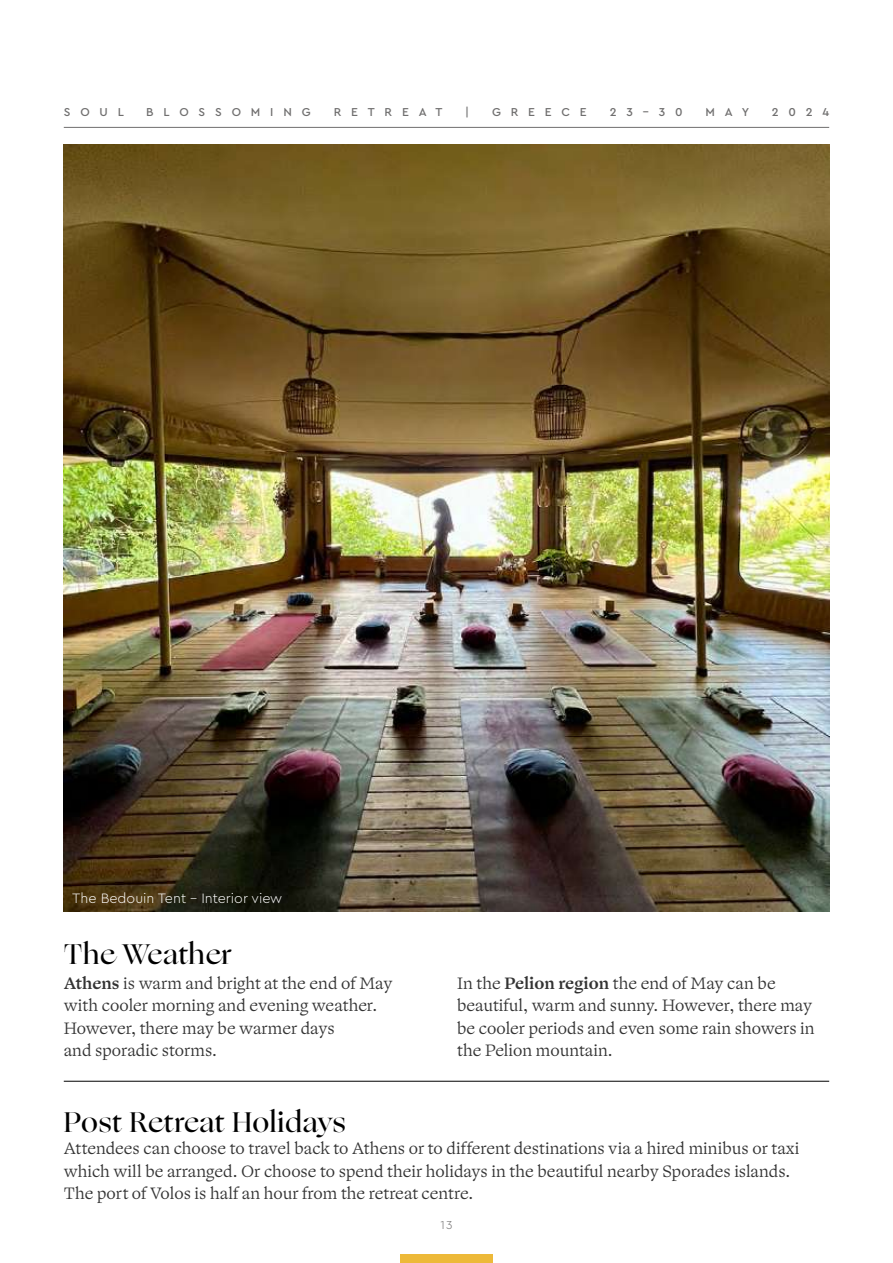
<style>
.page{position:relative;width:893px;height:1263px;background:#fff}
.page>*{position:absolute;margin:0;border:0;box-sizing:border-box;transform-origin:0 0}
.t1{font:500 28.5px "Ogg";letter-spacing:.02em;color:#000}
.t2{font:300 16.5px/22.5px "Ogg Text";color:#333}
.t3{font:300 14.25px "Cera Pro";color:#fff}
.t4{font:500 12px "Cera Pro";letter-spacing:.82em;color:#706f6f}
.t5{font:300 12px "Cera Pro";color:#706f6f}
.s1{font-weight:500}
</style>
<div class="page">
<div style="left:400px;top:1255px;width:93px;height:8px;background:#edb939"></div>
<hr style="left:64px;top:127px;width:765px;height:1px;background:#706f6f">
<img style="left:64px;top:145px;width:765px;height:766px">
<hr style="left:64px;top:1081px;width:765px;height:1px;background:#000">
<p class="t4" style="left:64px;top:104px;width:62px">SOUL</p>
<p class="t4" style="left:146px;top:104px;width:166px">BLOSSOMING</p>
<p class="t4" style="left:334px;top:104px;width:110px">RETREAT</p>
<p class="t4" style="left:465px;top:104px;width:5px">|</p>
<p class="t4" style="left:492px;top:104px;width:96px">GREECE</p>
<p class="t4" style="left:610px;top:104px;width:74px">23–30</p>
<p class="t4" style="left:706px;top:104px;width:45px">MAY</p>
<p class="t4" style="left:772px;top:104px;width:59px">2024</p>
<p class="t3" style="left:72px;top:888px;width:212px">The Bedouin Tent – Interior view</p>
<h1 class="t1" style="left:64px;top:935px;width:169px">The Weather</h1>
<p class="t2" style="left:64px;top:972px;width:330px"><span class="s1">Athens</span> is warm and bright at the end of May with cooler morning and evening weather.<br>However, there may be warmer days<br>and sporadic storms.</p>
<p class="t2" style="left:457px;top:972px;width:359px">In the <span class="s1">Pelion region</span> the end of May can be beautiful, warm and sunny. However, there may be cooler periods and even some rain showers in the Pelion mountain.</p>
<h1 class="t1" style="left:64px;top:1103px;width:283px">Post Retreat Holidays</h1>
<p class="t2" style="left:64px;top:1137px;width:737px">Attendees can choose to travel back to Athens or to different destinations via a hired minibus or taxi which will be arranged. Or choose to spend their holidays in the beautiful nearby Sporades islands.<br>The port of Volos is half an hour from the retreat centre.</p>
<p class="t5" style="left:440px;top:1217px;width:14px">13</p>
</div>
